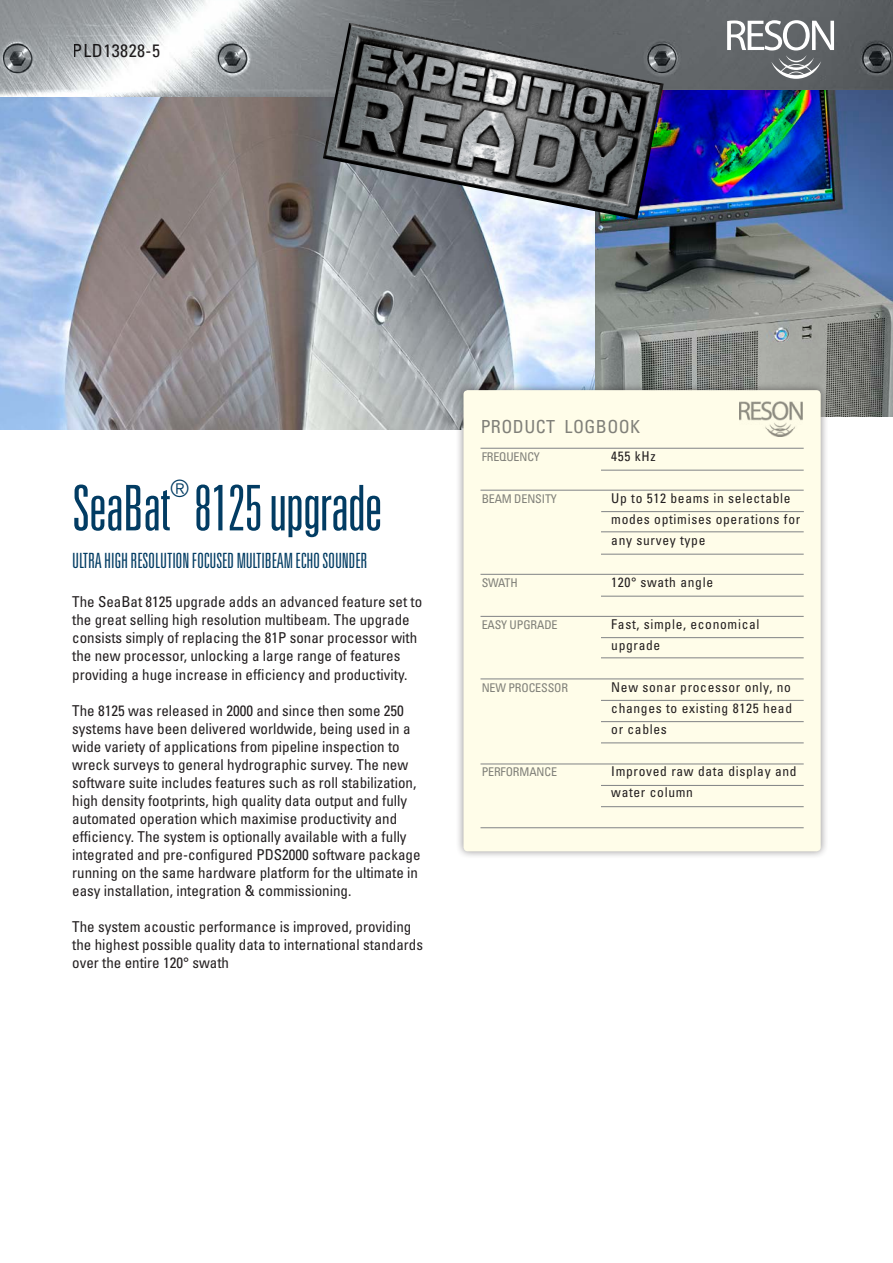
<style>
.page{position:relative;width:893px;height:1263px;background:#fff}
.page>*{position:absolute;margin:0;border:0;box-sizing:border-box;transform-origin:0 0}
.t1{font:300 ultra-condensed 63px "Univers LT Std";letter-spacing:-.01em;color:#023c63}
.t2{font:300 ultra-condensed 24px "Univers LT Std";color:#023c63}
.t3{font:300 ultra-condensed 21px "Univers LT Std";letter-spacing:-.01em;color:#023c63}
.t4{font:condensed 18px "Univers LT Std";letter-spacing:.025em;color:#808285}
.t5{font:condensed 18px "Univers LT Std";letter-spacing:.025em;color:#231f20}
.t6{font:condensed 15px/18px "Univers LT Std";color:#231f20}
.Body_copy{font:condensed 13.5px/21px "Univers LT Std";letter-spacing:.05em;color:#231f20}
.t7{font:condensed 12px "Univers LT Std";letter-spacing:-.01em;color:#808285}
</style>
<div class="page">
<img style="left:0;top:0;width:893px;height:97px">
<img style="left:0;top:97px;width:595px;height:332px">
<img style="left:595px;top:90px;width:298px;height:326px">
<img style="left:323px;top:23px;width:341px;height:196px">
<svg style="left:727px;top:20px;width:107px;height:59px"></svg>
<div style="left:455px;top:382px;width:374px;height:477px;background:#231f20;opacity:.5"></div>
<div style="left:463px;top:390px;width:358px;height:461px;background:#fffde9;border-radius:4px"></div>
<hr style="left:601px;top:470px;width:203px;height:1px;background:#808285">
<hr style="left:601px;top:554px;width:203px;height:1px;background:#808285">
<hr style="left:601px;top:532px;width:203px;height:1px;background:#808285">
<hr style="left:601px;top:596px;width:203px;height:1px;background:#808285">
<hr style="left:601px;top:658px;width:203px;height:1px;background:#808285">
<hr style="left:601px;top:700px;width:203px;height:1px;background:#808285">
<hr style="left:601px;top:721px;width:203px;height:1px;background:#808285">
<hr style="left:601px;top:743px;width:203px;height:1px;background:#808285">
<hr style="left:601px;top:785px;width:203px;height:1px;background:#808285">
<hr style="left:601px;top:806px;width:203px;height:1px;background:#808285">
<hr style="left:601px;top:637px;width:203px;height:1px;background:#808285">
<hr style="left:480px;top:490px;width:324px;height:1px;background:#808285">
<hr style="left:480px;top:616px;width:324px;height:1px;background:#808285">
<hr style="left:480px;top:574px;width:324px;height:1px;background:#808285">
<hr style="left:480px;top:678px;width:324px;height:1px;background:#808285">
<hr style="left:480px;top:764px;width:324px;height:1px;background:#808285">
<hr style="left:480px;top:827px;width:324px;height:1px;background:#808285">
<hr style="left:480px;top:448px;width:324px;height:1px;background:#808285">
<img style="left:740px;top:401px;width:63px;height:35px">
<hr style="left:601px;top:511px;width:203px;height:1px;background:#808285">
<p class="t5" style="left:73px;top:39px;width:88px">PLD13828-5</p>
<p class="t2" style="left:170px;top:476px;width:21px">®</p>
<p class="t1" style="left:72px;top:475px;width:312px">SeaBat 8125 upgrade</p>
<p class="t3" style="left:72px;top:550px;width:297px">ULTRA HIGH RESOLUTION FOCUSED MULTIBEAM ECHO SOUNDER</p>
<p class="t6" style="left:72px;top:593px;width:351px">The SeaBat 8125 upgrade adds an advanced feature set to the great selling high resolution multibeam. The upgrade consists simply of replacing the 81P sonar processor with the new processor, unlocking a large range of features providing a huge increase in efficiency and productivity.</p>
<p class="t6" style="left:72px;top:701px;width:350px">The 8125 was released in 2000 and since then some 250 systems have been delivered worldwide, being used in a wide variety of applications from pipeline inspection to wreck surveys to general hydrographic survey. The new software suite includes features such as roll stabilization, high density footprints, high quality data output and fully automated operation which maximise productivity and efficiency. The system is optionally available with a fully integrated and pre-configured PDS2000 software package running on the same hardware platform for the ultimate in easy installation, integration &amp; commissioning.</p>
<p class="t6" style="left:72px;top:917px;width:352px">The system acoustic performance is improved, providing the highest possible quality data to international standards over the entire 120° swath</p>
<p class="t4" style="left:480px;top:415px;width:161px">PRODUCT LOGBOOK</p>
<p class="t7" style="left:482px;top:449px;width:60px">FREQUENCY</p>
<p class="t7" style="left:482px;top:491px;width:77px">BEAM DENSITY</p>
<p class="t7" style="left:482px;top:575px;width:38px">SWATH</p>
<p class="t7" style="left:482px;top:617px;width:78px">EASY UPGRADE</p>
<p class="t7" style="left:482px;top:680px;width:88px">NEW PROCESSOR</p>
<p class="t7" style="left:482px;top:764px;width:77px">PERFORMANCE</p>
<p class="Body_copy" style="left:611px;top:446px;width:46px">455 kHz</p>
<p class="Body_copy" style="left:611px;top:488px;width:191px">Up to 512 beams in selectable modes optimises operations for any survey type</p>
<p class="Body_copy" style="left:611px;top:572px;width:103px">120° swath angle</p>
<p class="Body_copy" style="left:611px;top:614px;width:150px">Fast, simple, economical</p>
<p class="Body_copy" style="left:611px;top:635px;width:51px">upgrade</p>
<p class="Body_copy" style="left:611px;top:677px;width:182px;text-align:justify">New sonar processor only, no changes to existing 8125 head or cables</p>
<p class="Body_copy" style="left:611px;top:761px;width:187px">Improved raw data display and water column</p>
</div>
